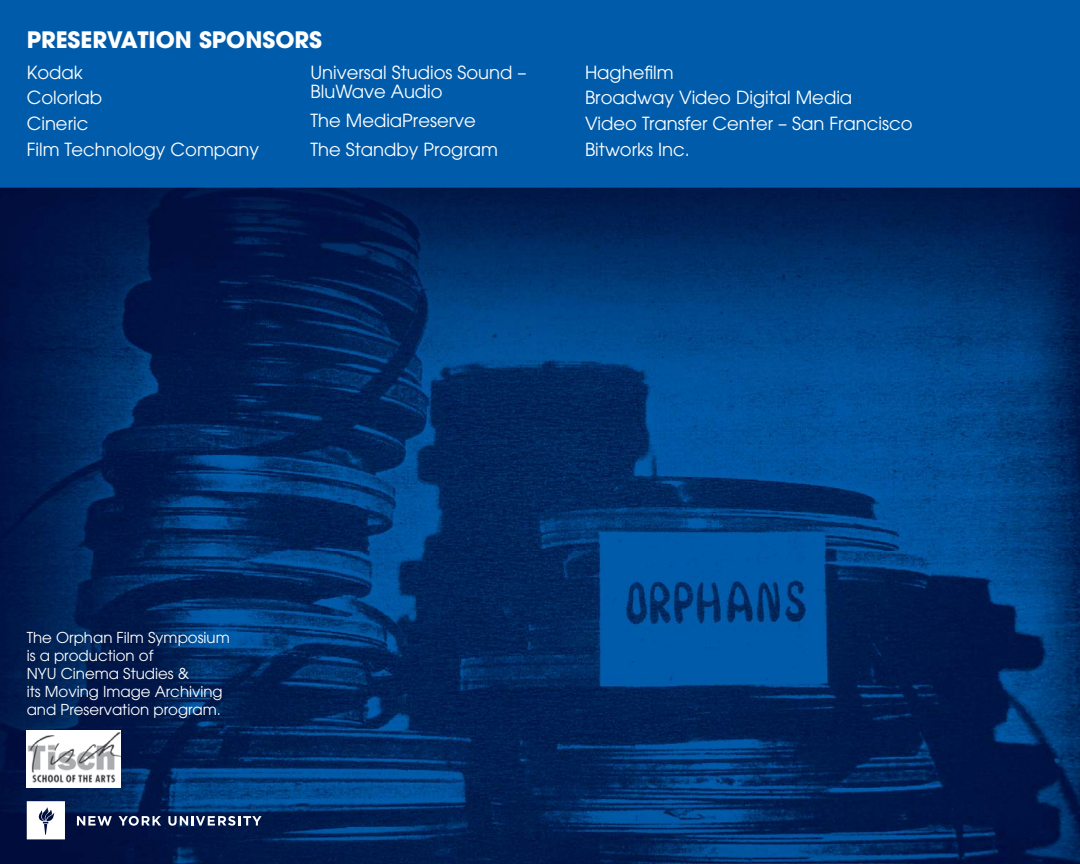
<style>
.page{position:relative;width:1080px;height:864px;background:#005cab}
.page>*{position:absolute;margin:0;border:0;box-sizing:border-box;transform-origin:0 0}
.t1{font:700 22.5px "Avant Garde";color:#fff}
.t2{font:18px/26px "Avant Garde";color:#fff}
.t3{font:15px/18px "Avant Garde";color:#fff}
</style>
<div class="page">
<img style="left:0;top:188px;width:1080px;height:676px">
<svg style="left:77px;top:816px;width:35px;height:10px"></svg>
<svg style="left:119px;top:816px;width:42px;height:10px"></svg>
<svg style="left:168px;top:816px;width:94px;height:10px"></svg>
<svg style="left:27px;top:801px;width:38px;height:38px"></svg>
<img style="left:27px;top:731px;width:93px;height:56px">
<p class="t1" style="left:27px;top:25px;width:297px">PRESERVATION SPONSORS</p>
<p class="t2" style="left:27px;top:59px;width:234px">Kodak<br>Colorlab<br>Cineric<br>Film Technology Company</p>
<p class="t2" style="left:310px;top:62px;width:218px;line-height:19.5px">Universal Studios Sound –<br>BluWave Audio</p>
<p class="t2" style="left:310px;top:106px;width:189px;line-height:29.2px">The MediaPreserve<br>The Standby Program</p>
<p class="t2" style="left:585px;top:59px;width:329px">Haghefilm<br>Broadway Video Digital Media<br>Video Transfer Center – San Francisco<br>Bitworks Inc.</p>
<p class="t3" style="left:27px;top:628px;width:205px">The Orphan Film Symposium is a production of<br>NYU Cinema Studies &amp;<br>its Moving Image Archiving and Preservation program.</p>
</div>
